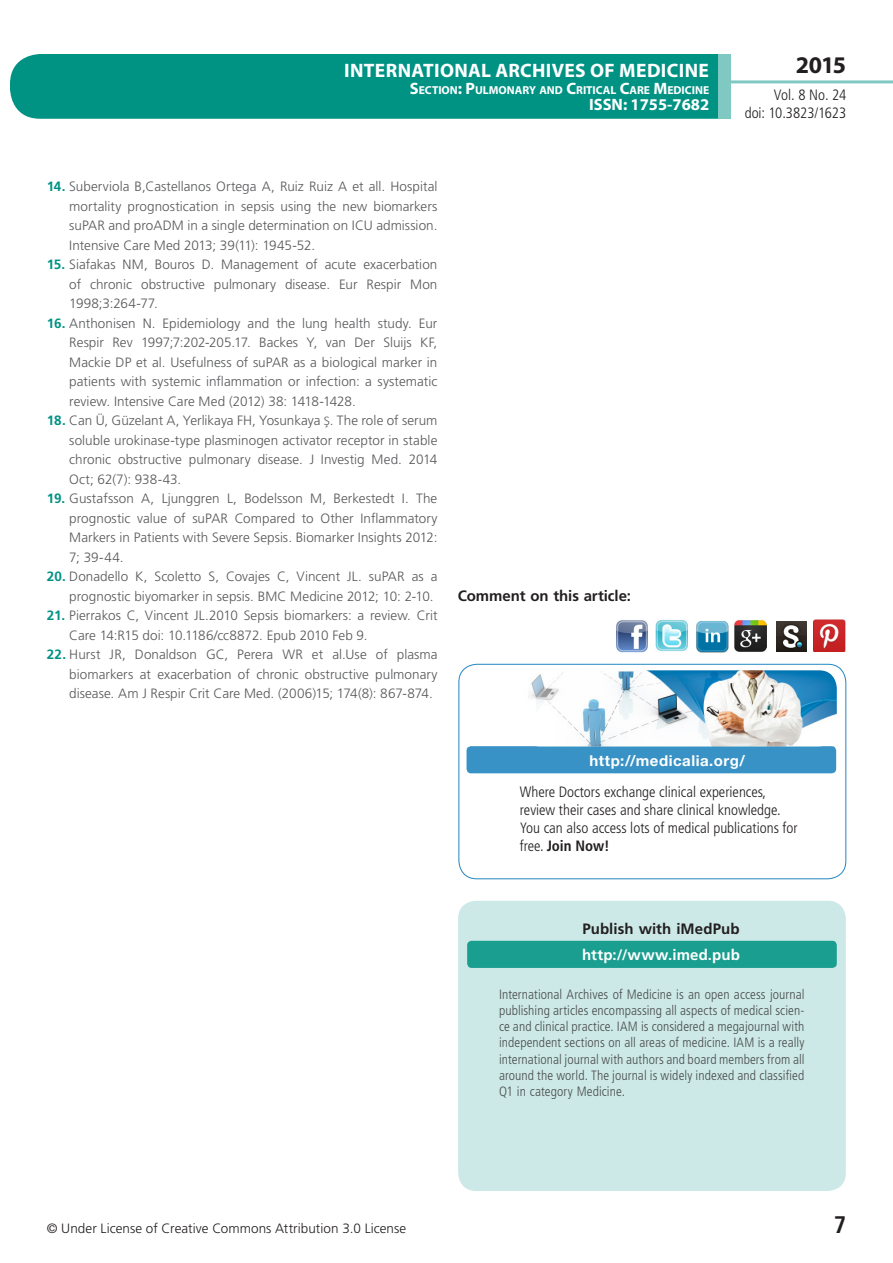
<style>
.page{position:relative;width:893px;height:1263px;background:#fff}
.page>*{position:absolute;margin:0;border:0;box-sizing:border-box;transform-origin:0 0}
.t1{font:700 24px "Myriad Pro";color:#231f20}
.t2{font:700 condensed 24px "Frutiger LT Std";color:#231f20}
.t3{font:700 19.5px "Myriad Pro";letter-spacing:.02em;color:#fff}
.t4{font:700 16.5px "Myriad Pro";color:#fff}
.t5{font:300 condensed 15px/18px "Frutiger LT Std";color:#231f20;text-align:right}
.t6{font:700 15px "Frutiger LT Std";color:#231f20}
.t7{font:700 15px "Helvetica Neue LT Std";letter-spacing:.035em;color:#fff}
.t8{font:700 15px "Frutiger LT Std";letter-spacing:.01em;color:#fff}
.t9{font:300 13.5px/19.5px "Frutiger LT Std";color:#57585a;text-align:justify}
.t10{font:300 condensed 13.5px/16.2px "Frutiger LT Std";letter-spacing:.01em;color:#4b4c4d;text-align:justify}
.t11{font:300 13.5px "Frutiger LT Std";letter-spacing:.005em;color:#231f20}
.t12{font:700 11.55px "Myriad Pro";color:#fff}
.s1{font-size:16.5px}
.s2{font-weight:700;color:#009384}
.s3{font-family:"Calibri"}
.s4{font-weight:700}
</style>
<div class="page">
<div style="left:10px;top:54px;width:775px;height:65px;background:#009384;border-radius:30px"></div>
<div style="left:732px;top:0;width:161px;height:157px;background:#fff"></div>
<hr style="left:730px;top:80px;width:163px;height:3px;background:#80c9c2">
<div style="left:718px;top:54px;width:13px;height:65px;background:#80c9c2"></div>
<div style="left:458px;top:664px;width:388px;height:215px;border:1px solid #2386bf;border-radius:18px"></div>
<div style="left:466px;top:746px;width:370px;height:27px;background:#3992c5;border-radius:4px"></div>
<img style="left:528px;top:670px;width:309px;height:76px">
<div style="left:458px;top:901px;width:388px;height:290px;background:#cce9e7;border-radius:18px"></div>
<div style="left:467px;top:941px;width:370px;height:27px;background:#1a9e90;border-radius:4px"></div>
<img style="left:616px;top:620px;width:32px;height:33px">
<img style="left:655px;top:620px;width:33px;height:32px">
<img style="left:696px;top:621px;width:33px;height:32px">
<img style="left:734px;top:620px;width:32px;height:31px">
<img style="left:776px;top:621px;width:30px;height:30px">
<img style="left:813px;top:619px;width:33px;height:33px">
<h2 class="t3" style="left:344px;top:58px;width:366px">INTERNATIONAL ARCHIVES OF MEDICINE</h2>
<p class="t12" style="left:410px;top:82px;width:301px"><span class="s1">S</span>ECTION<span class="s1">: P</span>ULMONARY AND <span class="s1">C</span>RITICAL <span class="s1">C</span>ARE <span class="s1">M</span>EDICINE</p>
<p class="t4" style="left:589px;top:94px;width:122px">ISSN : 1755-7682</p>
<p class="t9" style="left:69px;top:177px;width:370px;text-indent:-23px"><span class="s2">14.</span> Suberviola B,Castellanos Ortega A, Ruiz Ruiz A et all. Hospital mortality prognostication in sepsis using the new biomarkers suPAR and proADM in a single determination on ICU admission.<br>Intensive Care Med 2013; 39(11): 1945-52.</p>
<p class="t9" style="left:69px;top:255px;width:370px;text-indent:-23px"><span class="s2">15.</span> Siafakas NM, Bouros D. Management of acute exacerbation of chronic obstructive pulmonary disease. Eur Respir Mon 1998;3:264-77.</p>
<p class="t9" style="left:69px;top:314px;width:370px;text-indent:-23px"><span class="s2">16.</span> Anthonisen N. Epidemiology and the lung health study. Eur Respir Rev 1997;7:202-205.17. Backes Y, van Der Sluijs KF, Mackie DP et al. Usefulness of suPAR as a biological marker in patients with systemic inflammation or infection: a systematic review. Intensive Care Med (2012) 38: 1418-1428.</p>
<p class="t9" style="left:69px;top:411px;width:370px;text-indent:-23px"><span class="s2">18.</span> Can Ü, Güzelant A, Yerlikaya FH, Yosunkaya <span class="s3">Ş</span>. The role of serum soluble urokinase-type plasminogen activator receptor in stable chronic obstructive pulmonary disease. J Investig Med. 2014<br>Oct; 62(7): 938-43.</p>
<p class="t9" style="left:69px;top:489px;width:370px;text-indent:-22px"><span class="s2">19.</span> Gustafsson A, Ljunggren L, Bodelsson M, Berkestedt I. The prognostic value of suPAR Compared to Other Inflammatory Markers in Patients with Severe Sepsis. Biomarker Insights 2012:<br>7; 39-44.</p>
<p class="t9" style="left:47px;top:567px;width:392px;text-align:right"><span class="s2">20.</span> Donadello K, Scoletto S, Covajes C, Vincent JL. suPAR as a prognostic biyomarker in sepsis. BMC Medicine 2012; 10: 2-10.</p>
<p class="t9" style="left:69px;top:606px;width:370px;text-indent:-23px"><span class="s2">21.</span> Pierrakos C, Vincent JL.2010 Sepsis biomarkers: a review. Crit<br>Care 14:R15 doi: 10.1186/cc8872. Epub 2010 Feb 9.</p>
<p class="t9" style="left:69px;top:645px;width:370px;text-indent:-23px"><span class="s2">22.</span> Hurst JR, Donaldson GC, Perera WR et al.Use of plasma biomarkers at exacerbation of chronic obstructive pulmonary disease. Am J Respir Crit Care Med. (2006)15; 174(8): 867-874.</p>
<p class="t6" style="left:458px;top:587px;width:175px">Comment on this article:</p>
<h1 class="t1" style="left:796px;top:49px;width:52px">2015</h1>
<p class="t5" style="left:745px;top:86px;width:103px">Vol. 8 No. 24<br>doi: 10.3823/1623</p>
<p class="t7" style="left:589px;top:751px;width:157px">http://medicalia.org/</p>
<p class="t5" style="left:520px;top:783px;width:279px;text-align:left">Where Doctors exchange clinical experiences, review their cases and share clinical knowledge.<br>You can also access lots of medical publications for free. <span class="s4">Join Now!</span></p>
<p class="t6" style="left:582px;top:920px;width:159px">Publish with iMedPub</p>
<p class="t8" style="left:582px;top:946px;width:159px">http://www.imed.pub</p>
<p class="t10" style="left:499px;top:986px;width:307px">International Archives of Medicine is an open access journal publishing articles encompassing all aspects of medical scien&shy;ce and clinical practice. IAM is considered a megajournal with independent sections on all areas of medicine. IAM is a really international journal with authors and board members from all around the world. The journal is widely indexed and classified Q1 in category Medicine.</p>
<p class="t11" style="left:47px;top:1220px;width:361px">© Under License of Creative Commons Attribution 3.0 License</p>
<h1 class="t2" style="left:834px;top:1210px;width:14px">7</h1>
</div>
